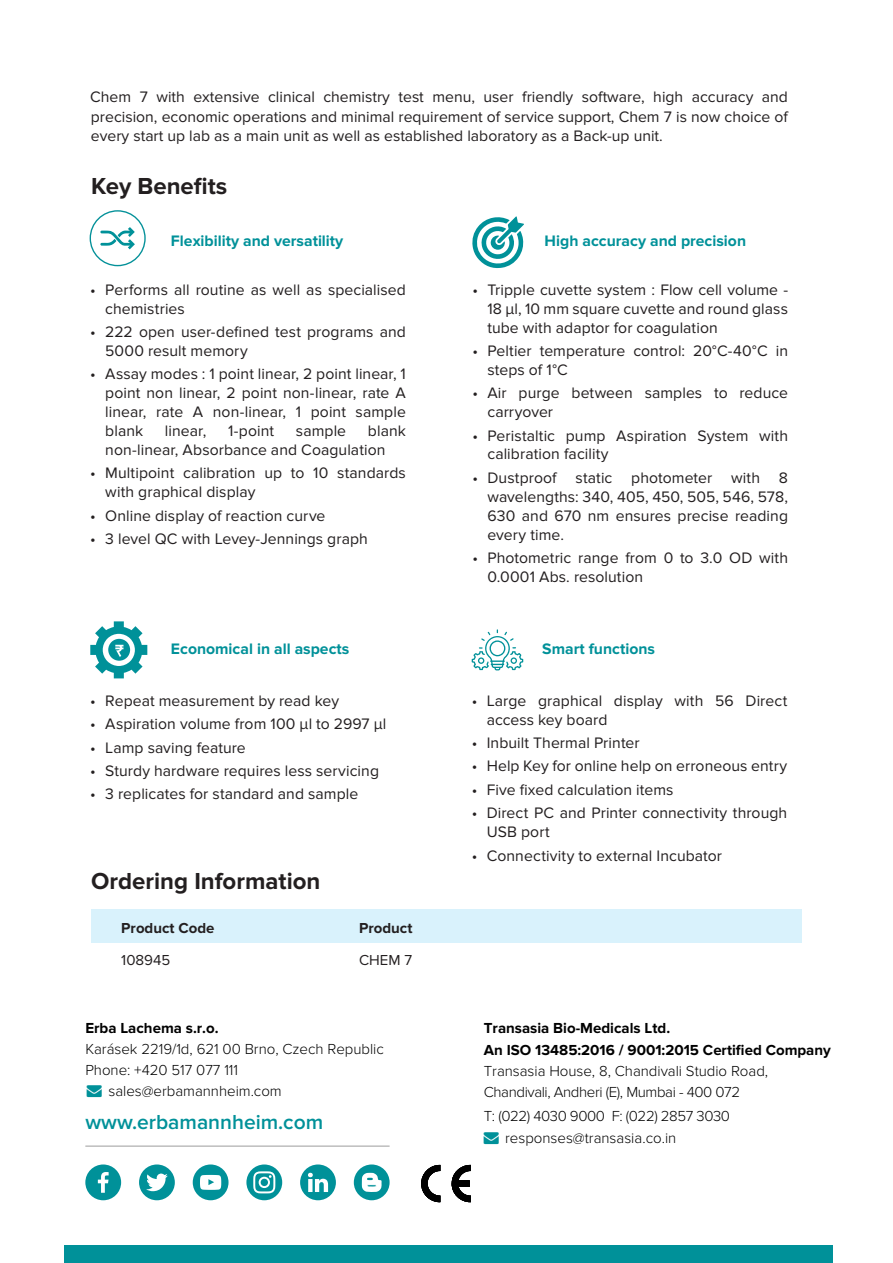
<style>
.page{position:relative;width:893px;height:1263px;background:#fff}
.page>*{position:absolute;margin:0;border:0;box-sizing:border-box;transform-origin:0 0}
.t1{font:700 24px "Proxima Nova";color:#231f20}
.t2{font:600 21px "Proxima Nova";color:#009199}
.t3{font:15.75px/18.9px "Proxima Nova";letter-spacing:.005em;color:#231f20}
.t4{font:700 15.75px "Proxima Nova";color:#009199}
.t5{font:300 15px/21px "Proxima Nova";color:#000}
.t6{font:700 15px "Proxima Nova";color:#000}
.t7{font:700 15px "Proxima Nova";color:#231f20}
.t8{font:15px "Proxima Nova";color:#231f20}
</style>
<div class="page">
<div style="left:64px;top:1246px;width:768px;height:17px;background:#009199"></div>
<svg style="left:90px;top:621px;width:57px;height:57px"></svg>
<div style="left:91px;top:909px;width:710px;height:34px;background:#d9f2fc"></div>
<hr style="left:85px;top:1146px;width:305px;height:1px;background:#9c9c9c">
<svg style="left:421px;top:1165px;width:49px;height:37px"></svg>
<div style="left:85px;top:1164px;width:36px;height:36px;background:#009199;border-radius:50%"></div>
<svg style="left:98px;top:1172px;width:11px;height:21px"></svg>
<div style="left:139px;top:1164px;width:36px;height:36px;background:#009199;border-radius:50%"></div>
<svg style="left:146px;top:1173px;width:22px;height:18px"></svg>
<div style="left:193px;top:1164px;width:36px;height:36px;background:#009199;border-radius:50%"></div>
<svg style="left:200px;top:1175px;width:21px;height:15px"></svg>
<div style="left:246px;top:1164px;width:36px;height:36px;background:#009199;border-radius:50%"></div>
<svg style="left:253px;top:1171px;width:22px;height:22px"></svg>
<div style="left:300px;top:1164px;width:36px;height:36px;background:#009199;border-radius:50%"></div>
<div style="left:354px;top:1164px;width:36px;height:36px;background:#009199;border-radius:50%"></div>
<svg style="left:308px;top:1173px;width:20px;height:19px"></svg>
<svg style="left:362px;top:1173px;width:20px;height:19px"></svg>
<svg style="left:472px;top:629px;width:51px;height:41px"></svg>
<svg style="left:472px;top:216px;width:52px;height:53px"></svg>
<div style="left:90px;top:210px;width:56px;height:56px;border:1px solid #049199;border-radius:50%"></div>
<svg style="left:100px;top:227px;width:35px;height:22px"></svg>
<p class="t3" style="left:90px;top:87px;width:699px;line-height:19.5px;text-align:justify">Chem 7 with extensive clinical chemistry test menu, user friendly software, high accuracy and precision, economic operations and minimal requirement of service support, Chem 7 is now choice of every start up lab as a main unit as well as established laboratory as a Back-up unit.</p>
<h1 class="t1" style="left:91px;top:172px;width:138px">Key Benefits</h1>
<p class="t4" style="left:171px;top:231px;width:174px">Flexibility and versatility</p>
<p class="t3" style="left:105px;top:280px;width:302px;text-indent:-15px">• Performs all routine as well as specialised chemistries</p>
<p class="t3" style="left:105px;top:323px;width:302px;text-indent:-15px">• 222 open user-defined test programs and<br>5000 result memory</p>
<p class="t3" style="left:105px;top:365px;width:302px;text-align:justify;text-indent:-15px">• Assay modes : 1 point linear, 2 point linear, 1 point non linear, 2 point non-linear, rate A linear, rate A non-linear, 1 point sample blank</p>
<p class="t3" style="left:105px;top:422px;width:302px;text-indent:263px">blank non-linear, Absorbance and Coagulation</p>
<p class="t3" style="left:105px;top:464px;width:302px;text-indent:-15px">• Multipoint calibration up to 10 standards with graphical display</p>
<p class="t3" style="left:90px;top:506px;width:237px">• Online display of reaction curve</p>
<p class="t3" style="left:90px;top:530px;width:279px">• 3 level QC with Levey-Jennings graph</p>
<p class="t3" style="left:165px;top:422px;width:43px">linear,</p>
<p class="t3" style="left:228px;top:422px;width:48px">1-point</p>
<p class="t3" style="left:296px;top:422px;width:52px">sample</p>
<p class="t4" style="left:171px;top:640px;width:180px">Economical in all aspects</p>
<p class="t3" style="left:90px;top:691px;width:250px">• Repeat measurement by read key</p>
<p class="t3" style="left:90px;top:715px;width:298px">• Aspiration volume from 100 μl to 2997 μl</p>
<p class="t3" style="left:90px;top:738px;width:157px">• Lamp saving feature</p>
<p class="t3" style="left:90px;top:761px;width:290px">• Sturdy hardware requires less servicing</p>
<p class="t3" style="left:90px;top:785px;width:270px">• 3 replicates for standard and sample</p>
<h1 class="t1" style="left:91px;top:868px;width:231px">Ordering Information</h1>
<p class="t7" style="left:121px;top:919px;width:95px">Product Code</p>
<p class="t7" style="left:359px;top:919px;width:55px">Product</p>
<p class="t8" style="left:121px;top:951px;width:51px">108945</p>
<p class="t8" style="left:359px;top:951px;width:55px">CHEM 7</p>
<p class="t6" style="left:85px;top:1019px;width:135px">Erba Lachema s.r.o.</p>
<p class="t5" style="left:85px;top:1039px;width:300px">Karásek 2219/1d, 621 00 Brno, Czech Republic</p>
<p class="t5" style="left:85px;top:1060px;width:154px">Phone: +420 517 077 111</p>
<p class="t5" style="left:109px;top:1081px;width:175px">sales@erbamannheim.com</p>
<h2 class="t2" style="left:85px;top:1110px;width:239px">www.erbamannheim.com</h2>
<p class="t4" style="left:545px;top:231px;width:203px">High accuracy and precision</p>
<p class="t3" style="left:487px;top:280px;width:302px;text-align:justify;text-indent:-15px">• Tripple cuvette system : Flow cell volume - 18 μl, 10 mm square cuvette and round glass tube with adaptor for coagulation</p>
<p class="t3" style="left:487px;top:341px;width:302px;text-indent:-15px">• Peltier temperature control: 20°C-40°C in steps of 1°C</p>
<p class="t3" style="left:487px;top:384px;width:302px;text-indent:-15px">• Air purge between samples to reduce carryover</p>
<p class="t3" style="left:487px;top:426px;width:302px;text-indent:-15px">• Peristaltic pump Aspiration System with calibration facility</p>
<p class="t3" style="left:487px;top:468px;width:302px;text-align:justify;text-indent:-15px">• Dustproof static photometer with 8 wavelengths: 340, 405, 450, 505, 546, 578, 630 and 670 nm ensures precise reading every time.</p>
<p class="t3" style="left:487px;top:548px;width:302px;text-indent:-15px">• Photometric range from 0 to 3.0 OD with<br>0.0001 Abs. resolution</p>
<p class="t4" style="left:542px;top:640px;width:114px">Smart functions</p>
<p class="t3" style="left:487px;top:691px;width:302px;text-indent:-15px">• Large graphical display with 56 Direct access key board</p>
<p class="t3" style="left:472px;top:733px;width:169px">• Inbuilt Thermal Printer</p>
<p class="t3" style="left:472px;top:757px;width:317px">• Help Key for online help on erroneous entry</p>
<p class="t3" style="left:472px;top:780px;width:203px">• Five fixed calculation items</p>
<p class="t3" style="left:487px;top:804px;width:302px;text-indent:-15px">• Direct PC and Printer connectivity through<br>USB port</p>
<p class="t3" style="left:472px;top:846px;width:252px">• Connectivity to external Incubator</p>
<p class="t6" style="left:484px;top:1019px;width:188px">Transasia Bio-Medicals Ltd.</p>
<p class="t5" style="left:484px;top:1060px;width:286px">Transasia House, 8, Chandivali Studio Road,<br>Chandivali, Andheri (E), Mumbai - 400 072</p>
<p class="t5" style="left:505px;top:1106px;width:226px;line-height:21.8px;text-indent:-21px">T: (022) 4030 9000 F: (022) 2857 3030 responses@transasia.co.in</p>
<p class="t6" style="left:484px;top:1041px;width:349px">An ISO 13485:2016 / 9001:2015 Certified Company</p>
</div>
